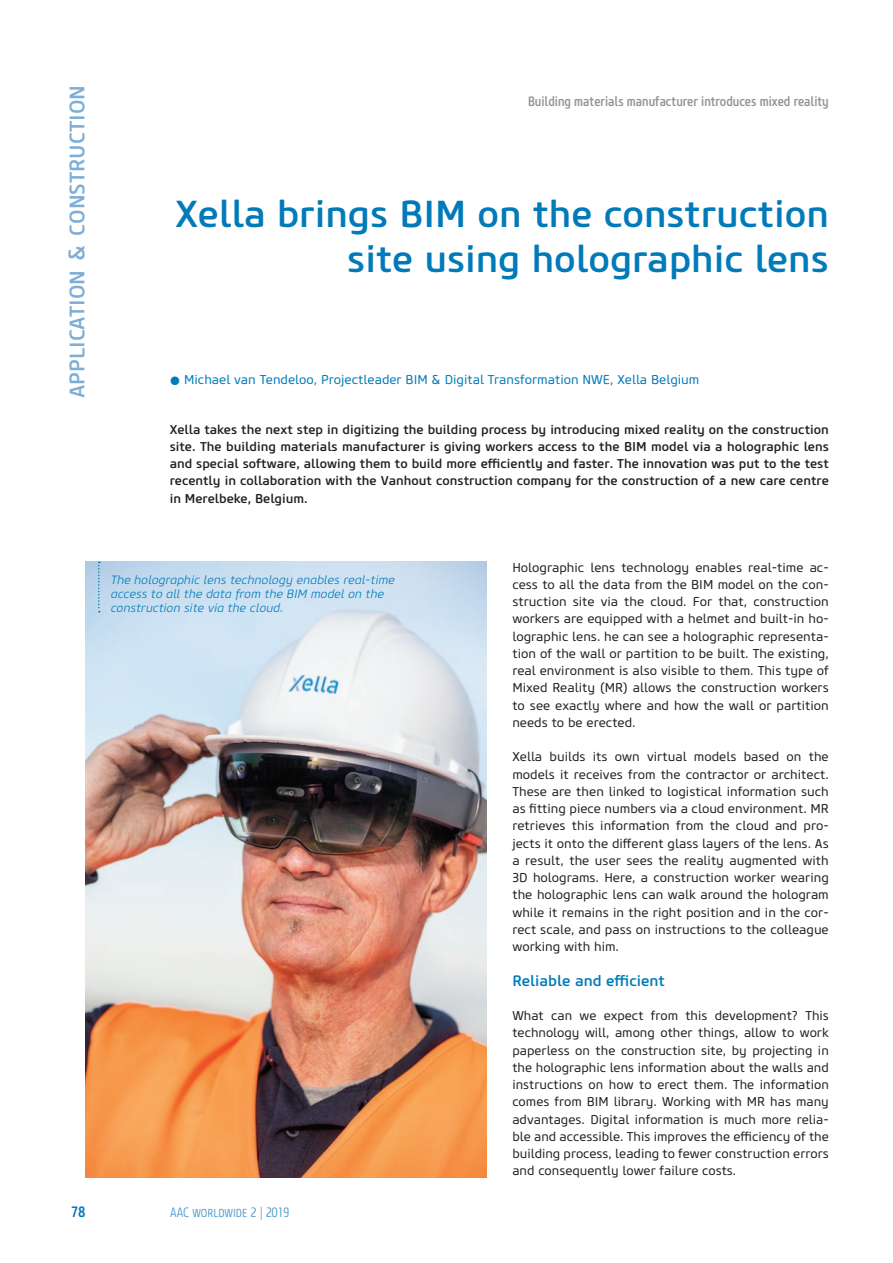
<style>
.page{position:relative;width:893px;height:1263px;background:#fff}
.page>*{position:absolute;margin:0;border:0;box-sizing:border-box;transform-origin:0 0}
.t1{font:500 37.5px/45px "Core Sans M55";color:#007ab8;text-align:right}
.t2{font:500 21px "Core Sans M55";color:#7eaed6}
.t3{font:500 15px "Core Sans M55";color:#007ab8}
.t4{font:500 15px "Core Sans M57 Cn";color:#007ab8}
.t5{font:500 13.5px "Core Sans M57 Cn";color:#939598}
.t6{font:300 13.5px "Core Sans MSC37 Cn";color:#4a97ca}
.t7{font:12.75px/17.2px "Core Sans M45";color:#231f20;text-align:justify}
.t8{font:500 12.75px/17.2px "Core Sans M55";color:#231f20;text-align:justify}
.t9{font:12.75px "Core Sans M45";color:#007ab8}
.t10{font:italic 300 12px/14.4px "Core Sans M35";color:#007ab8}
.s1{font-size:22.5px}
.s2{font-size:10.5px}
</style>
<div class="page">
<img style="left:85px;top:562px;width:401px;height:616px">
<svg style="left:98px;top:562px;width:2px;height:50px"></svg>
<h2 class="t2" style="left:64px;top:398px;width:315px;rotate:-90deg">application <span class="s1">&amp;</span> construction</h2>
<p class="t4" style="left:72px;top:1202px;width:15px">78</p>
<p class="t5" style="left:528px;top:93px;width:302px">Building materials manufacturer introduces mixed reality</p>
<h1 class="t1" style="left:175px;top:192px;width:655px">Xella brings BIM on the construction site using holographic lens</h1>
<p class="t9" style="left:170px;top:372px;width:531px"><span class="s2">●</span> Michael van Tendeloo, Projectleader BIM &amp; Digital Transformation NWE, Xella Belgium</p>
<p class="t8" style="left:170px;top:421px;width:661px">Xella takes the next step in digitizing the building process by introducing mixed reality on the construction site. The building materials manufacturer is giving workers access to the BIM model via a holographic lens and special software, allowing them to build more efficiently and faster. The innovation was put to the test recently in collaboration with the Vanhout construction company for the construction of a new care centre in Merelbeke, Belgium.</p>
<p class="t10" style="left:111px;top:572px;width:286px">The holographic lens technology enables real-time access to all the data from the BIM model on the construction site via the cloud.</p>
<p class="t6" style="left:170px;top:1204px;width:121px">AAC worldwide 2 | 2019</p>
<p class="t7" style="left:512px;top:559px;width:318px">Holographic lens technology enables real-time ac&shy;cess to all the data from the BIM model on the con&shy;struction site via the cloud. For that, construction workers are equipped with a helmet and built-in ho&shy;lographic lens. he can see a holographic representa&shy;tion of the wall or partition to be built. The existing, real environment is also visible to them. This type of Mixed Reality (MR) allows the construction workers to see exactly where and how the wall or partition needs to be erected.</p>
<p class="t7" style="left:512px;top:748px;width:318px">Xella builds its own virtual models based on the models it receives from the contractor or architect.<br>These are then linked to logistical information such as fitting piece numbers via a cloud environment. MR retrieves this information from the cloud and pro&shy;jects it onto the different glass layers of the lens. As a result, the user sees the reality augmented with 3D holograms. Here, a construction worker wearing the holographic lens can walk around the hologram while it remains in the right position and in the cor&shy;rect scale, and pass on instructions to the colleague working with him.</p>
<p class="t3" style="left:512px;top:971px;width:154px">Reliable and efficient</p>
<p class="t7" style="left:512px;top:1007px;width:318px">What can we expect from this development? This technology will, among other things, allow to work paperless on the construction site, by projecting in the holographic lens information about the walls and instructions on how to erect them. The information comes from BIM library. Working with MR has many advantages. Digital information is much more relia&shy;ble and accessible. This improves the efficiency of the building process, leading to fewer construction errors and consequently lower failure costs.</p>
</div>
